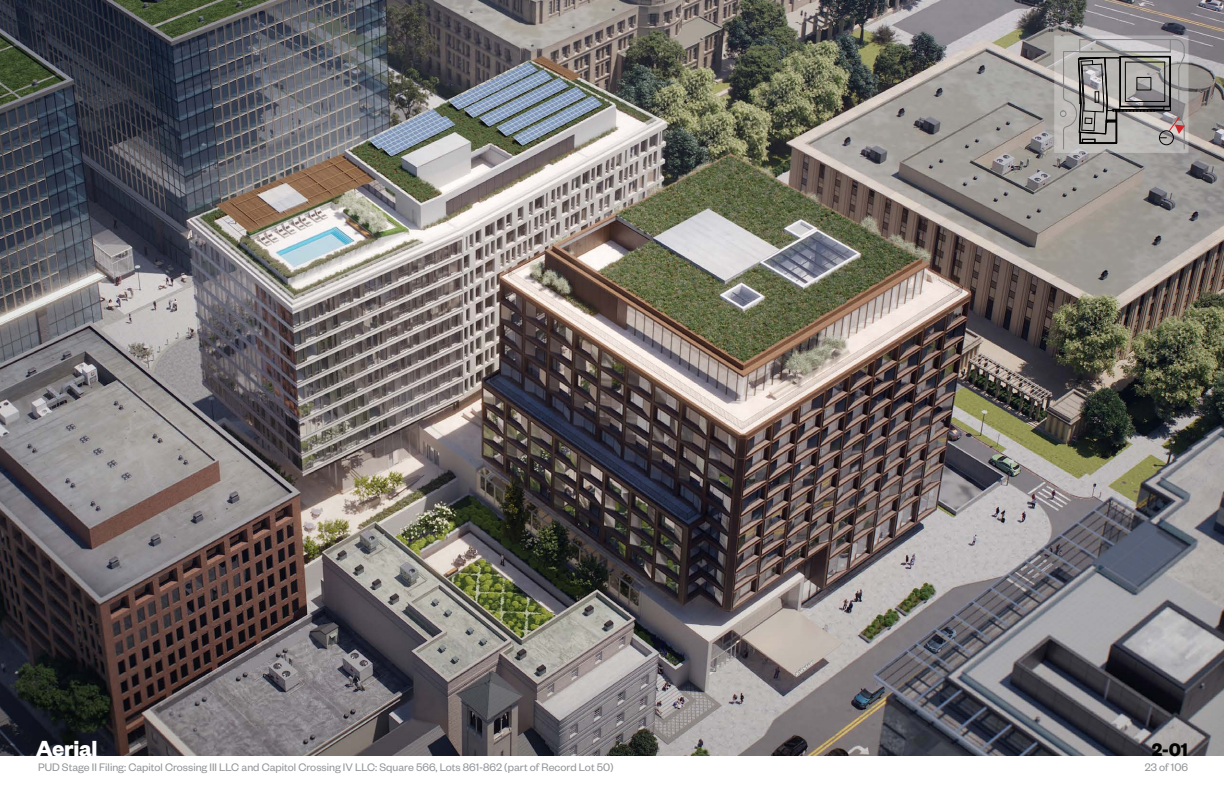
<style>
.page{position:relative;width:1224px;height:792px;background:#fff}
.page>*{position:absolute;margin:0;border:0;box-sizing:border-box;transform-origin:0 0}
.Page_Title{font:700 24px "Founders Grotesk";letter-spacing:-.01em;color:#fff}
.Section{font:700 20px "Founders Grotesk";color:#040503}
.t1{font:12px "Founders Grotesk";color:#939598}
</style>
<div class="page">
<img style="left:0;top:0;width:1224px;height:756px">
<svg style="left:1054px;top:36px;width:134px;height:117px;background:#b8b5b4"></svg>
<svg style="left:1060px;top:39px;width:125px;height:110px;background:#9d9a99"></svg>
<p class="Page_Title" style="left:36px;top:733px;width:63px">Aerial</p>
<p class="Section" style="left:1152px;top:737px;width:38px">2-01</p>
<p class="t1" style="left:38px;top:760px;width:577px">PUD Stage II Filing: Capitol Crossing III LLC and Capitol Crossing IV LLC: Square 566, Lots 861-862 (part of Record Lot 50)</p>
<p class="t1" style="left:1145px;top:760px;width:45px">23 of 106</p>
</div>
